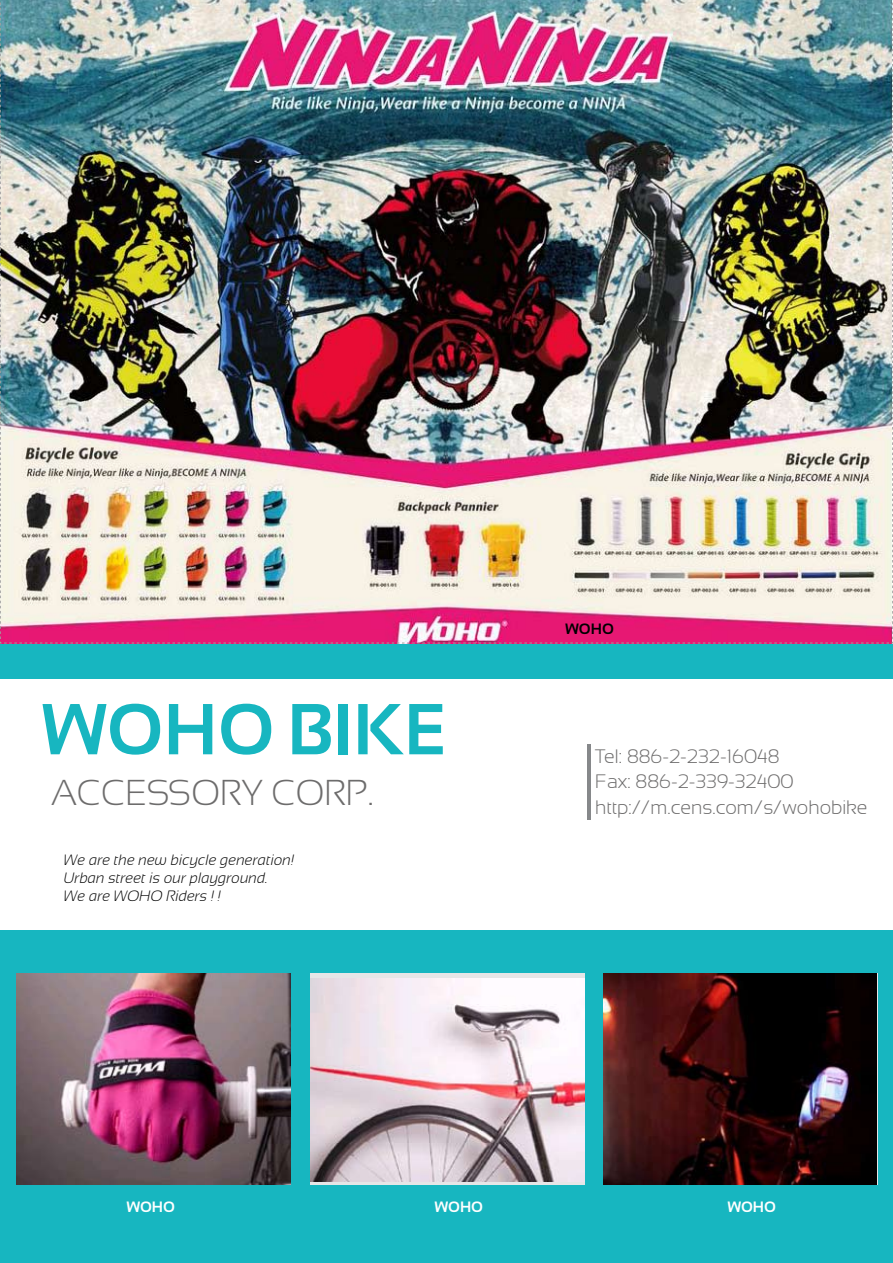
<style>
.page{position:relative;width:893px;height:1263px;background:#fff}
.page>*{position:absolute;margin:0;border:0;box-sizing:border-box;transform-origin:0 0}
.t1{font:700 72px "Sansation";color:#17b6c0}
.t2{font:300 36px "Sansation";color:#6d6c6c}
.t3{font:300 19.5px/25.5px "Sansation";color:#6d6c6c}
.t4{font:italic 300 15px/18px "Sansation";color:#000}
.t5{font:700 15px "Sansation";color:#fff}
.t6{font:700 15px "Sansation";color:#000}
</style>
<div class="page">
<div style="left:0;top:643px;width:893px;height:620px;background:#17b6c0"></div>
<div style="left:0;top:679px;width:893px;height:251px;background:#fff"></div>
<img style="left:0;top:0;width:893px;height:644px">
<img style="left:17px;top:973px;width:274px;height:212px">
<div style="left:310px;top:973px;width:274px;height:212px;background:#e6e6e7"></div>
<img style="left:310px;top:978px;width:274px;height:203px">
<img style="left:604px;top:973px;width:272px;height:212px">
<hr style="left:587px;top:744px;width:3px;height:76px;background:#86888a">
<h1 class="t1" style="left:43px;top:689px;width:406px">WOHO BIKE</h1>
<h2 class="t2" style="left:51px;top:772px;width:324px">ACCESSORY CORP.</h2>
<p class="t4" style="left:64px;top:850px;width:232px">We are the new bicycle generation!<br>Urban street is our playground.<br>We are WOHO Riders ! !</p>
<p class="t6" style="left:566px;top:620px;width:50px">WOHO</p>
<h3 class="t3" style="left:595px;top:743px;width:274px">Tel: 886-2-232-16048<br>Fax: 886-2-339-32400 http://m.cens.com/s/wohobike</h3>
<p class="t5" style="left:127px;top:1199px;width:50px">WOHO</p>
<p class="t5" style="left:435px;top:1199px;width:50px">WOHO</p>
<p class="t5" style="left:728px;top:1199px;width:50px">WOHO</p>
</div>
